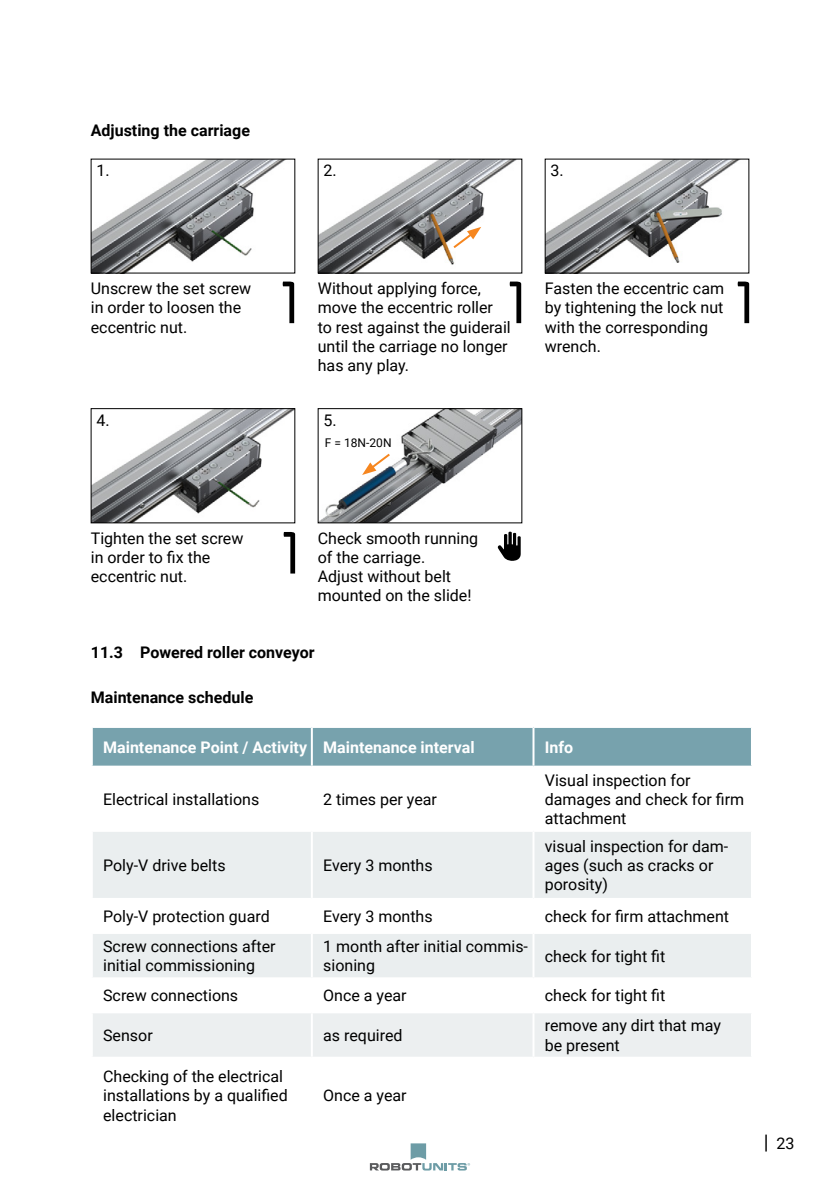
<style>
.page{position:relative;width:840px;height:1191px;background:#fff}
.page>*{position:absolute;margin:0;border:0;box-sizing:border-box;transform-origin:0 0}
.t1{font:16px/19.2px "Roboto";color:#000}
.t2{font:700 16px "Roboto";color:#000}
.t3{font:700 16px "Roboto";color:#fff}
.t4{font:12px "Roboto";color:#000}
.s1{font-size:20px}
</style>
<div class="page">
<svg style="left:369px;top:1143px;width:101px;height:27px"></svg>
<img style="left:93px;top:161px;width:191px;height:110px">
<img style="left:319px;top:161px;width:196px;height:110px">
<img style="left:319px;top:410px;width:201px;height:111px">
<div style="left:317px;top:408px;width:205px;height:115px;border:1px solid #000"></div>
<img style="left:546px;top:161px;width:192px;height:110px">
<img style="left:93px;top:410px;width:200px;height:111px">
<div style="left:91px;top:408px;width:204px;height:115px;border:1px solid #000"></div>
<svg style="left:497px;top:531px;width:24px;height:30px"></svg>
<svg style="left:283px;top:531px;width:12px;height:42px"></svg>
<svg style="left:737px;top:281px;width:11px;height:42px"></svg>
<svg style="left:509px;top:281px;width:12px;height:42px"></svg>
<svg style="left:282px;top:281px;width:12px;height:42px"></svg>
<svg style="left:451px;top:227px;width:30px;height:23px"></svg>
<svg style="left:362px;top:452px;width:30px;height:23px"></svg>
<div style="left:93px;top:728px;width:657px;height:37px;background:#77a2ad"></div>
<svg style="left:93px;top:832px;width:657px;height:145px;fill:#eaeeef"></svg>
<div style="left:93px;top:1013px;width:657px;height:43px;background:#eceff0"></div>
<hr style="left:311px;top:728px;width:2px;height:37px;background:#fff">
<hr style="left:532px;top:728px;width:2px;height:37px;background:#fff">
<hr style="left:311px;top:900px;width:2px;height:32px;background:#fff">
<hr style="left:532px;top:900px;width:2px;height:32px;background:#fff">
<hr style="left:311px;top:1013px;width:2px;height:43px;background:#fff">
<hr style="left:532px;top:1013px;width:2px;height:43px;background:#fff">
<hr style="left:312px;top:898px;width:221px;height:2px;background:#fff">
<hr style="left:532px;top:832px;width:2px;height:66px;background:#fff">
<hr style="left:533px;top:898px;width:219px;height:2px;background:#fff">
<hr style="left:311px;top:832px;width:2px;height:66px;background:#fff">
<hr style="left:91px;top:898px;width:221px;height:2px;background:#fff">
<hr style="left:91px;top:932px;width:221px;height:2px;background:#fff">
<hr style="left:312px;top:932px;width:221px;height:2px;background:#fff">
<hr style="left:311px;top:934px;width:2px;height:43px;background:#fff">
<hr style="left:533px;top:932px;width:219px;height:2px;background:#fff">
<hr style="left:532px;top:934px;width:2px;height:43px;background:#fff">
<p class="t2" style="left:91px;top:119px;width:161px">Adjusting the carriage</p>
<p class="t1" style="left:96px;top:160px;width:15px">1.</p>
<p class="t1" style="left:323px;top:160px;width:15px">2.</p>
<p class="t1" style="left:550px;top:160px;width:15px">3.</p>
<p class="t1" style="left:91px;top:278px;width:162px">Unscrew the set screw in order to loosen the eccentric nut.</p>
<p class="t1" style="left:317px;top:278px;width:194px">Without applying force, move the eccentric roller to rest against the guiderail until the carriage no longer has any play.</p>
<p class="t1" style="left:96px;top:410px;width:15px">4.</p>
<p class="t1" style="left:323px;top:410px;width:15px">5.</p>
<p class="t4" style="left:325px;top:434px;width:68px">F = 18N-20N</p>
<p class="t1" style="left:544px;top:278px;width:181px">Fasten the eccentric cam by tightening the lock nut with the corresponding wrench.</p>
<p class="t1" style="left:91px;top:528px;width:154px">Tighten the set screw in order to fix the eccentric nut.</p>
<p class="t1" style="left:317px;top:528px;width:162px">Check smooth running of the carriage.<br>Adjust without belt mounted on the slide!</p>
<p class="t2" style="left:91px;top:641px;width:225px">11.3 Powered roller conveyor</p>
<p class="t2" style="left:91px;top:686px;width:164px">Maintenance schedule</p>
<p class="t3" style="left:103px;top:736px;width:373px">Maintenance Point / Activity Maintenance interval</p>
<p class="t3" style="left:544px;top:736px;width:30px">Info</p>
<p class="t1" style="left:103px;top:789px;width:157px">Electrical installations</p>
<p class="t1" style="left:323px;top:789px;width:115px">2 times per year</p>
<p class="t1" style="left:544px;top:769px;width:201px">Visual inspection for damages and check for firm attachment</p>
<p class="t1" style="left:103px;top:855px;width:124px">Poly-V drive belts</p>
<p class="t1" style="left:323px;top:855px;width:111px">Every 3 months</p>
<p class="t1" style="left:544px;top:835px;width:185px">visual inspection for dam&shy;ages (such as cracks or porosity)</p>
<p class="t1" style="left:103px;top:906px;width:168px">Poly-V protection guard</p>
<p class="t1" style="left:323px;top:906px;width:111px">Every 3 months</p>
<p class="t1" style="left:544px;top:906px;width:186px">check for firm attachment</p>
<p class="t1" style="left:103px;top:936px;width:174px">Screw connections after initial commissioning</p>
<p class="t1" style="left:323px;top:936px;width:206px">1 month after initial commis&shy;sioning</p>
<p class="t1" style="left:544px;top:945px;width:122px">check for tight fit</p>
<p class="t1" style="left:103px;top:985px;width:136px">Screw connections</p>
<p class="t1" style="left:323px;top:985px;width:85px">Once a year</p>
<p class="t1" style="left:544px;top:985px;width:122px">check for tight fit</p>
<p class="t1" style="left:103px;top:1025px;width:51px">Sensor</p>
<p class="t1" style="left:323px;top:1025px;width:81px">as required</p>
<p class="t1" style="left:544px;top:1015px;width:177px">remove any dirt that may be present</p>
<p class="t1" style="left:103px;top:1066px;width:186px">Checking of the electrical installations by a qualified electrician</p>
<p class="t1" style="left:323px;top:1085px;width:85px">Once a year</p>
<p class="t1" style="left:763px;top:1133px;width:32px"><span class="s1">|</span> 23</p>
</div>
